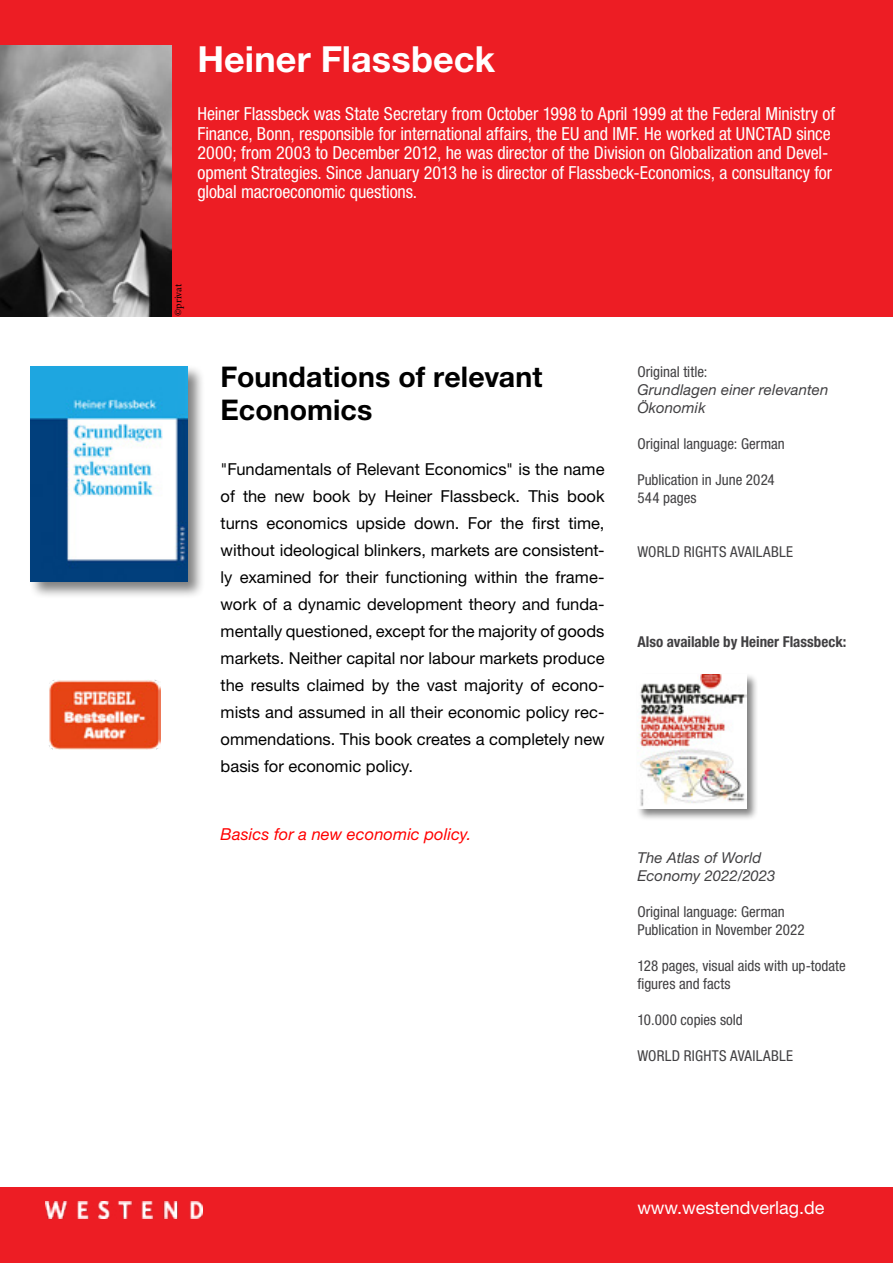
<style>
.page{position:relative;width:893px;height:1263px;background:#fff}
.page>*{position:absolute;margin:0;border:0;box-sizing:border-box;transform-origin:0 0}
.t1{font:700 36px "Helvetica Neue LT Std";letter-spacing:.005em;color:#fff}
.t2{font:700 28.5px/33px "Helvetica Neue LT Std";letter-spacing:.005em;color:#000}
.t3{font:condensed 18px/19.5px "Helvetica Neue LT Std";letter-spacing:-.005em;color:#fff}
.t4{font:18px "Helvetica Neue LT Std";color:#fff}
.t5{font:16.5px/27px "Helvetica Neue LT Std";color:#000;text-align:justify}
.t6{font:italic 16.5px "Helvetica Neue LT Std";letter-spacing:.005em;color:#f00}
.t7{font:condensed 15px/18px "Helvetica Neue LT Std";color:#414042}
.t8{font:italic 15px/18px "Helvetica Neue LT Std";letter-spacing:.01em;color:#414042}
.t9{font:condensed 15px "Helvetica Neue LT Std";letter-spacing:.02em;color:#414042}
.t10{font:700 condensed 15px "Helvetica Neue LT Std";color:#414042}
.t11{font:10.5px "Minion Pro";letter-spacing:-.01em;color:#000}
</style>
<div class="page">
<div style="left:0;top:0;width:893px;height:316px;background:#ed1d24"></div>
<div style="left:0;top:1188px;width:893px;height:75px;background:#ed1d24"></div>
<img style="left:45px;top:1201px;width:157px;height:17px">
<img style="left:0;top:45px;width:171px;height:271px">
<div style="left:28px;top:364px;width:177px;height:234px;background:#000;opacity:.5"></div>
<img style="left:31px;top:366px;width:157px;height:215px">
<div style="left:636px;top:673px;width:122px;height:147px;background:#000;opacity:.5"></div>
<img style="left:637px;top:674px;width:109px;height:134px">
<img style="left:49px;top:680px;width:112px;height:70px">
<h1 class="t1" style="left:197px;top:36px;width:299px">Heiner Flassbeck</h1>
<p class="t3" style="left:197px;top:104px;width:639px">Heiner Flassbeck was State Secretary from October 1998 to April 1999 at the Federal Ministry of Finance, Bonn, responsible for international affairs, the EU and IMF. He worked at UNCTAD since 2000; from 2003 to December 2012, he was director of the Division on Globalization and Devel&shy;opment Strategies. Since January 2013 he is director of Flassbeck-Economics, a consultancy for global macroeconomic questions.</p>
<p class="t11" style="left:171px;top:316px;width:33px;rotate:-90deg">©privat</p>
<h2 class="t2" style="left:221px;top:360px;width:323px">Foundations of relevant<br>Economics</h2>
<p class="t5" style="left:221px;top:456px;width:385px">"Fundamentals of Relevant Economics" is the name of the new book by Heiner Flassbeck. This book turns economics upside down. For the first time, without ideological blinkers, markets are consistent&shy;ly examined for their functioning within the frame&shy;work of a dynamic development theory and funda&shy;mentally questioned, except for the majority of goods markets. Neither capital nor labour markets produce the results claimed by the vast majority of econo&shy;mists and assumed in all their economic policy rec&shy;ommendations. This book creates a completely new basis for economic policy.</p>
<p class="t6" style="left:221px;top:824px;width:252px">Basics for a new economic policy.</p>
<p class="t7" style="left:637px;top:363px;width:72px">Original title:</p>
<p class="t8" style="left:637px;top:381px;width:193px">Grundlagen einer relevanten<br>Ökonomik</p>
<p class="t7" style="left:637px;top:435px;width:149px">Original language: German</p>
<p class="t7" style="left:637px;top:471px;width:139px">Publication in June 2024<br>544 pages</p>
<p class="t9" style="left:637px;top:543px;width:157px">WORLD RIGHTS AVAILABLE</p>
<p class="t10" style="left:637px;top:633px;width:211px">Also available by Heiner Flassbeck:</p>
<p class="t8" style="left:637px;top:849px;width:140px">The Atlas of World<br>Economy 2022/2023</p>
<p class="t7" style="left:637px;top:903px;width:169px">Original language: German<br>Publication in November 2022</p>
<p class="t7" style="left:637px;top:957px;width:210px">128 pages, visual aids with up-todate figures and facts</p>
<p class="t7" style="left:637px;top:1011px;width:107px">10.000 copies sold</p>
<p class="t9" style="left:637px;top:1047px;width:157px">WORLD RIGHTS AVAILABLE</p>
<p class="t4" style="left:637px;top:1197px;width:189px">www.westendverlag.de</p>
</div>
